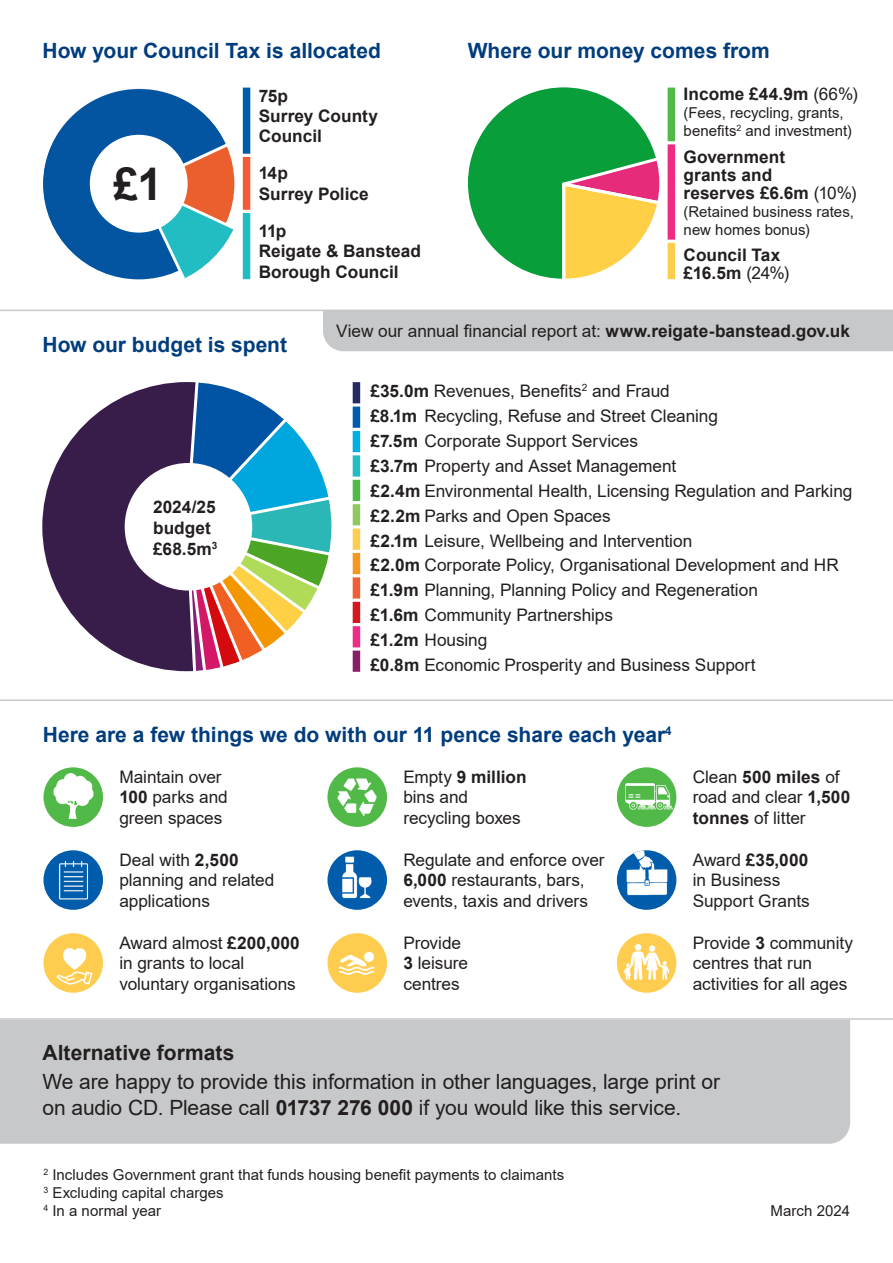
<style>
.page{position:relative;width:893px;height:1263px;background:#fff}
.page>*{position:absolute;margin:0;border:0;box-sizing:border-box;transform-origin:0 0}
.RBBC_body_text{font:700 45px "Arial";color:#231f20}
.RBBC_body_text-2{font:21px/25.2px "Arial";letter-spacing:-.005em;color:#231f20}
.RBBC_body_text-3{font:700 21px "Arial";color:#013d7d}
.RBBC_body_text-4{font:700 21px "Arial";color:#231f20}
.RBBC_body_text-5{font:17.25px/20.7px "Arial";letter-spacing:-.005em;color:#231f20}
.RBBC_body_text-6{font:700 17.25px/20.2px "Arial";color:#231f20}
.RBBC_body_text-7{font:15px/18px "Arial";color:#231f20}
.s1{font-weight:400}
.s2{font-weight:700}
</style>
<div class="page">
<div style="left:0;top:1020px;width:850px;height:124px;background:#c7c8ca"></div>
<hr style="left:0;top:1018px;width:893px;height:2px;background:#c7c8ca">
<hr style="left:0;top:699px;width:893px;height:2px;background:#c7c8ca">
<hr style="left:0;top:310px;width:893px;height:1px;background:#c7c8ca">
<div style="left:323px;top:311px;width:570px;height:40px;background:#c7c8ca"></div>
<svg style="left:327px;top:933px;width:60px;height:60px"></svg>
<img style="left:330px;top:935px;width:55px;height:55px">
<img style="left:327px;top:767px;width:60px;height:60px;border-radius:30px">
<img style="left:327px;top:850px;width:60px;height:60px">
<img style="left:617px;top:933px;width:59px;height:60px;border-radius:30px">
<img style="left:43px;top:933px;width:60px;height:60px;border-radius:30px">
<svg style="left:617px;top:767px;width:59px;height:60px"></svg>
<img style="left:621px;top:769px;width:55px;height:56px">
<img style="left:617px;top:850px;width:59px;height:59px">
<img style="left:43px;top:767px;width:60px;height:60px;border-radius:30px">
<img style="left:43px;top:850px;width:60px;height:60px;border-radius:30px">
<div style="left:668px;top:144px;width:7px;height:96px;background:#ee2c83"></div>
<div style="left:668px;top:88px;width:7px;height:53px;background:#51b948"></div>
<div style="left:668px;top:243px;width:7px;height:36px;background:#fecc4f"></div>
<img style="left:468px;top:87px;width:191px;height:192px;border-radius:96px">
<svg style="left:560px;top:155px;width:100px;height:51px;background:#aa8c6e"></svg>
<hr style="left:562px;top:184px;width:3px;height:98px;background:#fff">
<div style="left:42px;top:382px;width:289px;height:289px;background:#381d4a;border-radius:145px"></div>
<svg style="left:182px;top:382px;width:150px;height:290px"></svg>
<div style="left:125px;top:463px;width:127px;height:127px;background:#fff;border-radius:50%"></div>
<div style="left:353px;top:382px;width:7px;height:21px;background:#252a63"></div>
<div style="left:353px;top:407px;width:7px;height:21px;background:#015dab"></div>
<div style="left:353px;top:431px;width:7px;height:21px;background:#00aee5"></div>
<div style="left:353px;top:455px;width:7px;height:22px;background:#21bdc2"></div>
<div style="left:353px;top:480px;width:7px;height:21px;background:#51b948"></div>
<div style="left:353px;top:504px;width:7px;height:21px;background:#8fc95e"></div>
<div style="left:353px;top:529px;width:7px;height:21px;background:#fecc4f"></div>
<div style="left:353px;top:553px;width:7px;height:21px;background:#f79721"></div>
<div style="left:353px;top:577px;width:7px;height:22px;background:#f15d36"></div>
<div style="left:353px;top:602px;width:7px;height:21px;background:#d7171f"></div>
<div style="left:353px;top:626px;width:7px;height:21px;background:#ee2c83"></div>
<div style="left:353px;top:651px;width:7px;height:21px;background:#861f68"></div>
<div style="left:243px;top:213px;width:7px;height:66px;background:#21bdc2"></div>
<div style="left:243px;top:157px;width:7px;height:53px;background:#f15d36"></div>
<div style="left:243px;top:88px;width:7px;height:66px;background:#015dab"></div>
<div style="left:43px;top:88px;width:191px;height:191px;background:#0355a1;border-radius:96px"></div>
<svg style="left:135px;top:180px;width:109px;height:100px"></svg>
<div style="left:90px;top:135px;width:98px;height:98px;background:#fff;border-radius:50%"></div>
<svg style="left:174px;top:137px;width:60px;height:35px"></svg>
<p class="RBBC_body_text-3" style="left:43px;top:36px;width:340px">How your Council Tax is allocated</p>
<p class="RBBC_body_text" style="left:114px;top:152px;width:50px">£1</p>
<p class="RBBC_body_text-6" style="left:259px;top:86px;width:121px">75p<br>Surrey County<br>Council</p>
<p class="RBBC_body_text-6" style="left:259px;top:163px;width:112px">14p<br>Surrey Police</p>
<p class="RBBC_body_text-6" style="left:259px;top:221px;width:164px">11p<br>Reigate &amp; Banstead<br>Borough Council</p>
<p class="RBBC_body_text-3" style="left:468px;top:36px;width:304px">Where our money comes from</p>
<p class="RBBC_body_text-6" style="left:684px;top:84px;width:176px">Income £44.9m <span class="s1">(66%)</span></p>
<p class="RBBC_body_text-7" style="left:684px;top:104px;width:170px">(Fees, recycling, grants, benefits<sup>2</sup> and investment)</p>
<p class="RBBC_body_text-6" style="left:684px;top:148px;width:174px;line-height:18px">Government<br>grants and<br>reserves £6.6m <span class="s1">(10%)</span></p>
<p class="RBBC_body_text-7" style="left:684px;top:202px;width:172px">(Retained business rates, new homes bonus)</p>
<p class="RBBC_body_text-6" style="left:684px;top:246px;width:107px;line-height:18px">Council Tax £16.5m <span class="s1">(24%)</span></p>
<p class="RBBC_body_text-3" style="left:43px;top:330px;width:246px">How our budget is spent</p>
<p class="RBBC_body_text-6" style="left:153px;top:497px;width:66px;line-height:20.7px">2024/25 budget £68.5m<sup>3</sup></p>
<p class="RBBC_body_text-5" style="left:336px;top:320px;width:515px">View our annual financial report at: <span class="s2">www.reigate-banstead.gov.uk</span></p>
<p class="RBBC_body_text-5" style="left:370px;top:380px;width:301px"><span class="s2">£35.0m</span> Revenues, Benefits<sup>2</sup> and Fraud</p>
<p class="RBBC_body_text-5" style="left:370px;top:405px;width:349px"><span class="s2">£8.1m</span> Recycling, Refuse and Street Cleaning</p>
<p class="RBBC_body_text-5" style="left:370px;top:430px;width:269px"><span class="s2">£7.5m</span> Corporate Support Services</p>
<p class="RBBC_body_text-5" style="left:370px;top:455px;width:307px"><span class="s2">£3.7m</span> Property and Asset Management</p>
<p class="RBBC_body_text-5" style="left:370px;top:480px;width:483px"><span class="s2">£2.4m</span> Environmental Health, Licensing Regulation and Parking</p>
<p class="RBBC_body_text-5" style="left:370px;top:505px;width:242px"><span class="s2">£2.2m</span> Parks and Open Spaces</p>
<p class="RBBC_body_text-5" style="left:370px;top:530px;width:323px"><span class="s2">£2.1m</span> Leisure, Wellbeing and Intervention</p>
<p class="RBBC_body_text-5" style="left:370px;top:555px;width:470px"><span class="s2">£2.0m</span> Corporate Policy, Organisational Development and HR</p>
<p class="RBBC_body_text-5" style="left:370px;top:580px;width:389px"><span class="s2">£1.9m</span> Planning, Planning Policy and Regeneration</p>
<p class="RBBC_body_text-5" style="left:370px;top:605px;width:244px"><span class="s2">£1.6m</span> Community Partnerships</p>
<p class="RBBC_body_text-5" style="left:370px;top:630px;width:118px"><span class="s2">£1.2m</span> Housing</p>
<p class="RBBC_body_text-5" style="left:370px;top:655px;width:387px"><span class="s2">£0.8m</span> Economic Prosperity and Business Support</p>
<p class="RBBC_body_text-3" style="left:43px;top:720px;width:630px">Here are a few things we do with our 11 pence share each year<sup>4</sup></p>
<p class="RBBC_body_text-5" style="left:119px;top:766px;width:110px">Maintain over<br><span class="s2">100</span> parks and green spaces</p>
<p class="RBBC_body_text-5" style="left:403px;top:766px;width:125px">Empty <span class="s2">9 million </span>bins and recycling boxes</p>
<p class="RBBC_body_text-5" style="left:693px;top:766px;width:159px">Clean <span class="s2">500 miles</span> of road and clear <span class="s2">1,500 tonnes</span> of litter</p>
<p class="RBBC_body_text-5" style="left:119px;top:849px;width:156px">Deal with <span class="s2">2,500 </span>planning and related applications</p>
<p class="RBBC_body_text-5" style="left:403px;top:849px;width:203px">Regulate and enforce over<br><span class="s2">6,000</span> restaurants, bars, events, taxis and drivers</p>
<p class="RBBC_body_text-5" style="left:693px;top:849px;width:119px">Award <span class="s2">£35,000 </span>in Business<br>Support Grants</p>
<p class="RBBC_body_text-5" style="left:119px;top:932px;width:182px">Award almost <span class="s2">£200,000 </span>in grants to local voluntary organisations</p>
<p class="RBBC_body_text-5" style="left:403px;top:932px;width:66px">Provide<br><span class="s2">3</span> leisure centres</p>
<p class="RBBC_body_text-5" style="left:693px;top:932px;width:162px">Provide <span class="s2">3</span> community centres that run activities for all ages</p>
<p class="RBBC_body_text-4" style="left:42px;top:1038px;width:193px">Alternative formats</p>
<p class="RBBC_body_text-2" style="left:42px;top:1069px;width:679px">We are happy to provide this information in other languages, large print or on audio CD. Please call <span class="s2">01737 276 000</span> if you would like this service.</p>
<p class="RBBC_body_text-7" style="left:43px;top:1166px;width:522px"><sup>2</sup> Includes Government grant that funds housing benefit payments to claimants</p>
<p class="RBBC_body_text-7" style="left:43px;top:1184px;width:182px"><sup>3</sup> Excluding capital charges</p>
<p class="RBBC_body_text-7" style="left:43px;top:1202px;width:119px"><sup>4</sup> In a normal year</p>
<p class="RBBC_body_text-7" style="left:771px;top:1201px;width:81px">March 2024</p>
</div>
